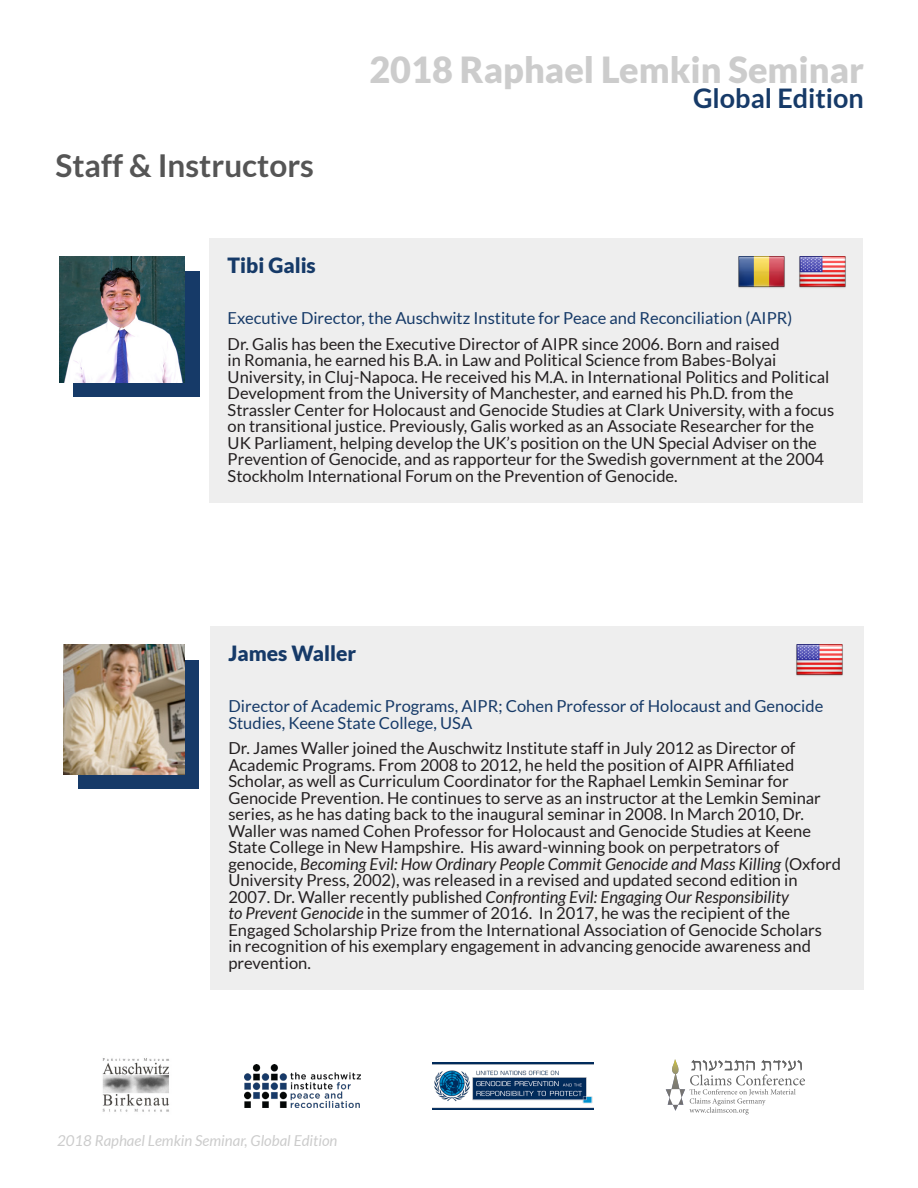
<style>
.page{position:relative;width:918px;height:1188px;background:#fff}
.page>*{position:absolute;margin:0;border:0;box-sizing:border-box;transform-origin:0 0}
.t1{font:900 36px "Lato";color:#ccc}
.t2{font:700 31.5px "Lato";color:#555}
.t3{font:700 27px "Lato";color:#163a68}
.Participant_Bio{font:900 21px "Lato";color:#163a68}
.Participant_Bio-2{font:16.5px/16.5px "Lato";color:#231f20}
.Participant_Bio-3{font:16.5px/16.5px "Lato";color:#163a68}
.t4{font:italic 15px "Lato";color:#ccc}
.s1{font-style:italic}
</style>
<div class="page">
<svg style="left:666px;top:1059px;width:139px;height:56px"></svg>
<img style="left:102px;top:1058px;width:67px;height:54px">
<img style="left:244px;top:1064px;width:116px;height:43px">
<img style="left:432px;top:1062px;width:162px;height:48px">
<div style="left:74px;top:271px;width:126px;height:126px;background:#163a68"></div>
<div style="left:79px;top:660px;width:120px;height:128px;background:#163a68"></div>
<img style="left:59px;top:256px;width:126px;height:126px">
<div style="left:210px;top:238px;width:653px;height:57px;background:#eee"></div>
<div style="left:210px;top:293px;width:653px;height:53px;background:#eee"></div>
<div style="left:210px;top:319px;width:653px;height:184px;background:#eee"></div>
<img style="left:738px;top:256px;width:47px;height:32px">
<div style="left:210px;top:626px;width:654px;height:57px;background:#eee"></div>
<div style="left:210px;top:681px;width:654px;height:69px;background:#eee"></div>
<div style="left:210px;top:723px;width:654px;height:267px;background:#eee"></div>
<img style="left:63px;top:644px;width:122px;height:130px">
<img style="left:796px;top:644px;width:47px;height:32px">
<img style="left:799px;top:256px;width:47px;height:32px">
<p class="t2" style="left:56px;top:147px;width:260px">Staff &amp; Instructors</p>
<h1 class="t1" style="left:369px;top:49px;width:496px">2018 Raphael Lemkin Seminar</h1>
<h3 class="t3" style="left:693px;top:83px;width:172px">Global Edition</h3>
<p class="Participant_Bio" style="left:228px;top:253px;width:90px">Tibi Galis</p>
<p class="Participant_Bio-3" style="left:228px;top:310px;width:566px">Executive Director, the Auschwitz Institute for Peace and Reconciliation (AIPR)</p>
<p class="Participant_Bio-2" style="left:228px;top:335px;width:608px">Dr. Galis has been the Executive Director of AIPR since 2006. Born and raised<br>in Romania, he earned his B.A. in Law and Political Science from Babes-Bolyai University, in Cluj-Napoca. He received his M.A. in International Politics and Political Development from the University of Manchester, and earned his Ph.D. from the Strassler Center for Holocaust and Genocide Studies at Clark University, with a focus on transitional justice. Previously, Galis worked as an Associate Researcher for the UK Parliament, helping develop the UK’s position on the UN Special Adviser on the Prevention of Genocide, and as rapporteur for the Swedish government at the 2004<br>Stockholm International Forum on the Prevention of Genocide.</p>
<p class="Participant_Bio" style="left:228px;top:641px;width:129px">James Waller</p>
<p class="Participant_Bio-3" style="left:228px;top:698px;width:596px">Director of Academic Programs, AIPR; Cohen Professor of Holocaust and Genocide<br>Studies, Keene State College, USA</p>
<p class="Participant_Bio-2" style="left:228px;top:740px;width:614px">Dr. James Waller joined the Auschwitz Institute staff in July 2012 as Director of Academic Programs. From 2008 to 2012, he held the position of AIPR Affiliated Scholar, as well as Curriculum Coordinator for the Raphael Lemkin Seminar for Genocide Prevention. He continues to serve as an instructor at the Lemkin Seminar series, as he has dating back to the inaugural seminar in 2008. In March 2010, Dr.<br>Waller was named Cohen Professor for Holocaust and Genocide Studies at Keene State College in New Hampshire. His award-winning book on perpetrators of genocide, <span class="s1">Becoming Evil: How Ordinary People Commit Genocide and Mass Killing</span> (Oxford University Press, 2002), was released in a revised and updated second edition in 2007. Dr. Waller recently published <span class="s1">Confronting Evil: Engaging Our Responsibility<br>to Prevent Genocide</span> in the summer of 2016. In 2017, he was the recipient of the Engaged Scholarship Prize from the International Association of Genocide Scholars<br>in recognition of his exemplary engagement in advancing genocide awareness and prevention.</p>
<p class="t4" style="left:57px;top:1132px;width:282px">2018 Raphael Lemkin Seminar, Global Edition</p>
</div>
